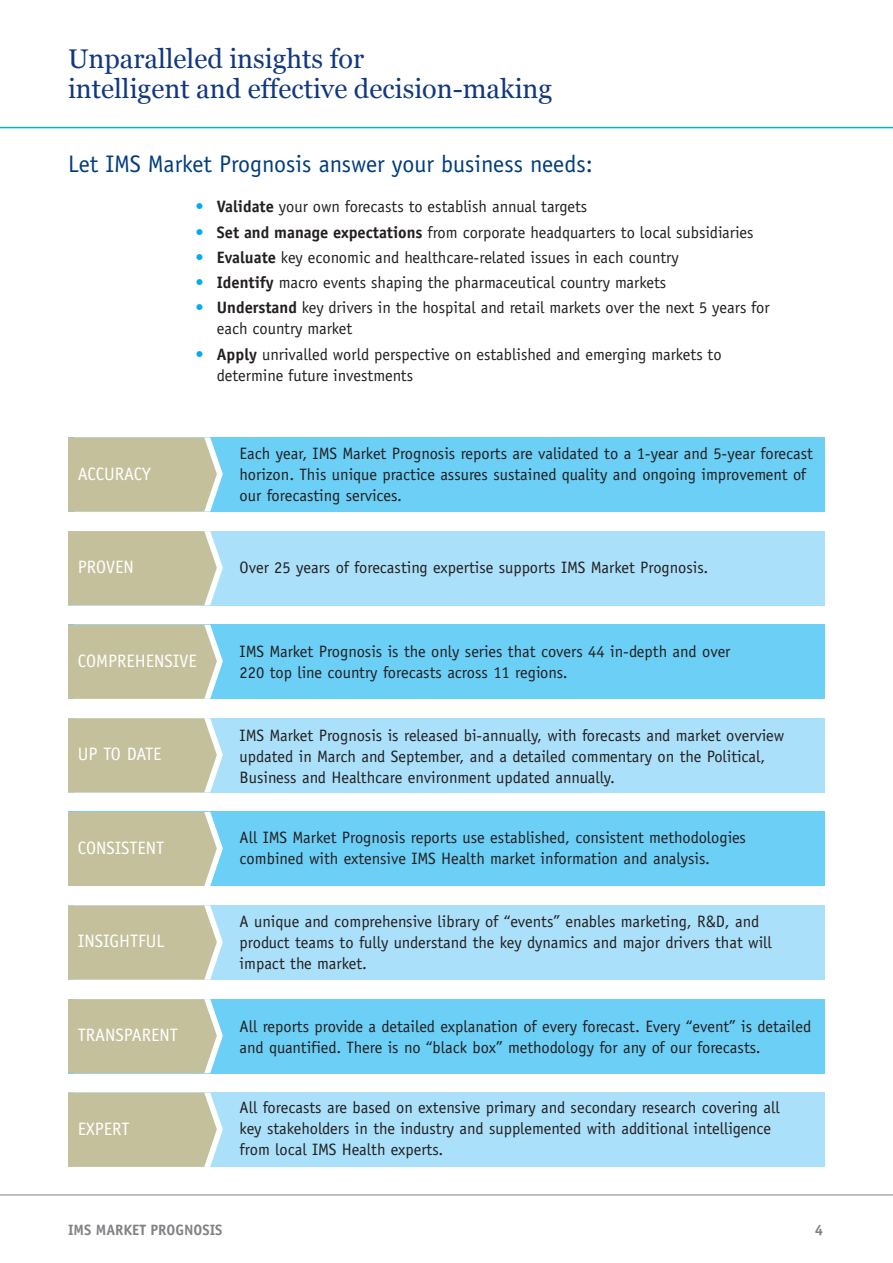
<style>
.page{position:relative;width:893px;height:1263px;background:#fff}
.page>*{position:absolute;margin:0;border:0;box-sizing:border-box;transform-origin:0 0}
.t1{font:27px/30px "Georgia";color:#113880}
.t2{font:24px "Officina Sans";color:#013d7d}
.t3{font:18px "Officina Sans";color:#fff}
.t4{font:16.5px/21px "Officina Sans";color:#231f20}
.t5{font:700 15px "Officina Sans";color:#808285}
.s1{color:#00aeef}
.s2{font-weight:700}
</style>
<div class="page">
<div style="left:68px;top:437px;width:757px;height:75px;background:#6bcff6"></div>
<div style="left:68px;top:531px;width:757px;height:74px;background:#aae0f9"></div>
<div style="left:68px;top:718px;width:757px;height:74px;background:#aae0f9"></div>
<div style="left:68px;top:812px;width:757px;height:74px;background:#6bcff6"></div>
<div style="left:68px;top:625px;width:757px;height:74px;background:#6bcff6"></div>
<div style="left:68px;top:905px;width:757px;height:75px;background:#aae0f9"></div>
<div style="left:68px;top:999px;width:757px;height:74px;background:#6bcff6"></div>
<div style="left:68px;top:1093px;width:757px;height:74px;background:#aae0f9"></div>
<svg style="left:68px;top:437px;width:155px;height:75px;background:#c3c3a4"></svg>
<svg style="left:68px;top:531px;width:155px;height:74px;background:#c6c3a3"></svg>
<svg style="left:68px;top:625px;width:155px;height:74px;background:#c3c3a3"></svg>
<svg style="left:68px;top:718px;width:155px;height:74px;background:#c6c3a4"></svg>
<svg style="left:68px;top:812px;width:155px;height:74px;background:#c3c3a3"></svg>
<svg style="left:68px;top:905px;width:155px;height:75px;background:#c6c4a4"></svg>
<svg style="left:68px;top:999px;width:155px;height:74px;background:#c3c3a3"></svg>
<svg style="left:68px;top:1093px;width:155px;height:74px;background:#c6c3a3"></svg>
<hr style="left:0;top:1194px;width:893px;height:1px;background:#808285">
<hr style="left:0;top:127px;width:893px;height:1px;background:#00aeef">
<h1 class="t1" style="left:68px;top:43px;width:486px">Unparalleled insights for<br>intelligent and effective decision-making</h1>
<h2 class="t2" style="left:68px;top:155px;width:526px">Let IMS Market Prognosis answer your business needs:</h2>
<p class="t3" style="left:78px;top:467px;width:74px">ACCURACY</p>
<p class="t3" style="left:78px;top:560px;width:57px">PROVEN</p>
<p class="t4" style="left:196px;top:198px;width:393px"><span class="s1">•</span> <span class="s2">Validate</span> your own forecasts to establish annual targets</p>
<p class="t4" style="left:196px;top:223px;width:559px"><span class="s1">•</span> <span class="s2">Set and manage expectations</span> from corporate headquarters to local subsidiaries</p>
<p class="t4" style="left:196px;top:248px;width:485px"><span class="s1">•</span> <span class="s2">Evaluate</span> key economic and healthcare-related issues in each country</p>
<p class="t4" style="left:196px;top:273px;width:472px"><span class="s1">•</span> <span class="s2">Identify</span> macro events shaping the pharmaceutical country markets</p>
<p class="t4" style="left:217px;top:299px;width:554px;text-indent:-21px"><span class="s1">•</span> <span class="s2">Understand</span> key drivers in the hospital and retail markets over the next 5 years for each country market</p>
<p class="t4" style="left:217px;top:345px;width:506px;text-indent:-21px"><span class="s1">•</span> <span class="s2">Apply</span> unrivalled world perspective on established and emerging markets to determine future investments</p>
<p class="t4" style="left:240px;top:444px;width:575px">Each year, IMS Market Prognosis reports are validated to a 1-year and 5-year forecast horizon. This unique practice assures sustained quality and ongoing improvement of our forecasting services.</p>
<p class="t4" style="left:240px;top:558px;width:470px">Over 25 years of forecasting expertise supports IMS Market Prognosis.</p>
<p class="t3" style="left:78px;top:654px;width:120px">COMPREHENSIVE</p>
<p class="t3" style="left:78px;top:747px;width:85px">UP TO DATE</p>
<p class="t3" style="left:78px;top:841px;width:88px">CONSISTENT</p>
<p class="t3" style="left:78px;top:934px;width:88px">INSIGHTFUL</p>
<p class="t3" style="left:78px;top:1028px;width:101px">TRANSPARENT</p>
<p class="t3" style="left:78px;top:1121px;width:53px">EXPERT</p>
<p class="t4" style="left:240px;top:642px;width:492px">IMS Market Prognosis is the only series that covers 44 in-depth and over<br>220 top line country forecasts across 11 regions.</p>
<p class="t4" style="left:240px;top:726px;width:546px">IMS Market Prognosis is released bi-annually, with forecasts and market overview updated in March and September, and a detailed commentary on the Political,<br>Business and Healthcare environment updated annually.</p>
<p class="t4" style="left:240px;top:828px;width:508px">All IMS Market Prognosis reports use established, consistent methodologies combined with extensive IMS Health market information and analysis.</p>
<p class="t4" style="left:240px;top:912px;width:534px">A unique and comprehensive library of “events” enables marketing, R&amp;D, and product teams to fully understand the key dynamics and major drivers that will impact the market.</p>
<p class="t4" style="left:240px;top:1017px;width:573px">All reports provide a detailed explanation of every forecast. Every “event” is detailed and quantified. There is no “black box” methodology for any of our forecasts.</p>
<p class="t4" style="left:240px;top:1098px;width:542px">All forecasts are based on extensive primary and secondary research covering all key stakeholders in the industry and supplemented with additional intelligence from local IMS Health experts.</p>
<p class="t5" style="left:68px;top:1224px;width:156px">IMS MARKET PROGNOSIS</p>
<p class="t5" style="left:815px;top:1224px;width:10px">4</p>
</div>
